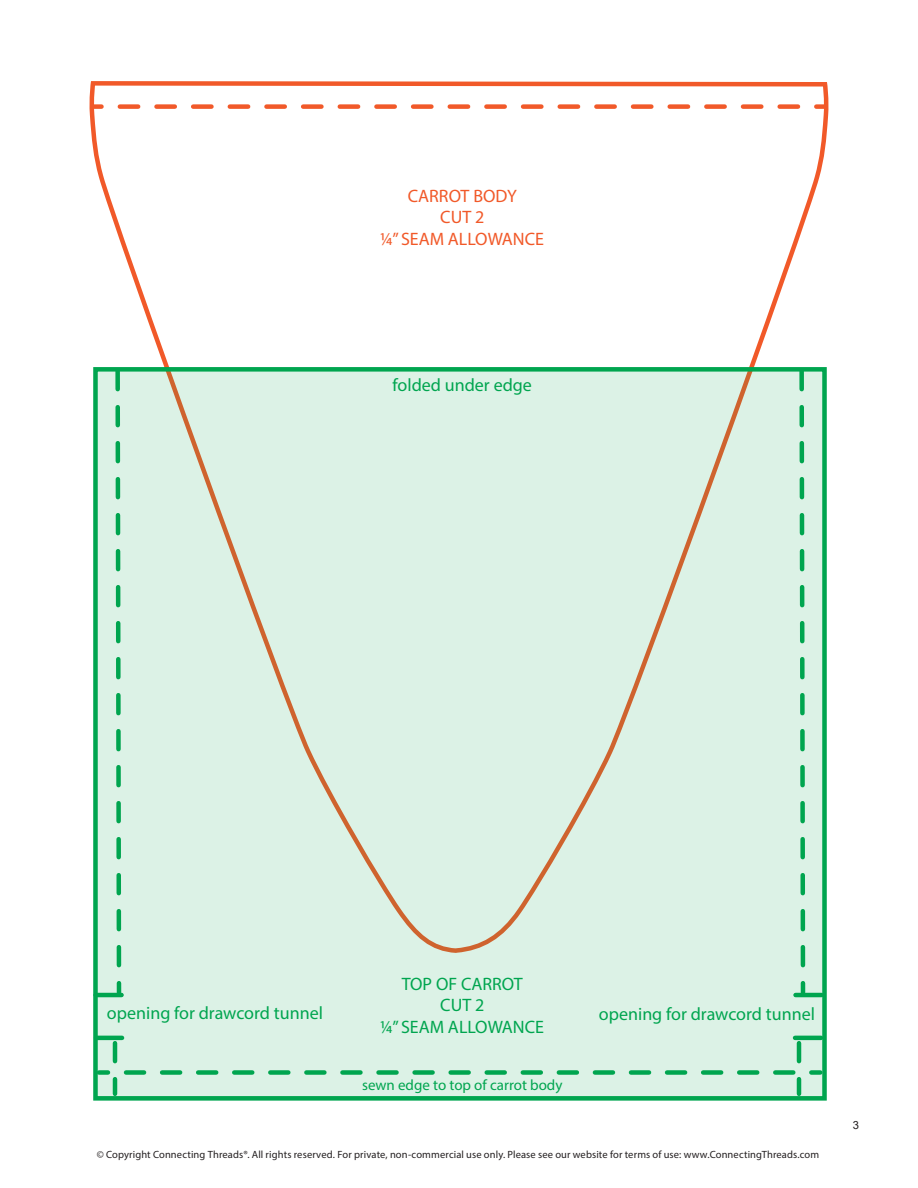
<style>
.page{position:relative;width:918px;height:1188px;background:#fff}
.page>*{position:absolute;margin:0;border:0;box-sizing:border-box;transform-origin:0 0}
.t1{font:18px/21.6px "Myriad Pro";color:#00a54f;text-align:center}
.t2{font:18px/21.6px "Myriad Pro";color:#f15929;text-align:center}
.t3{font:15px "Myriad Pro";color:#00a54f}
.t4{font:11.25px "Arial";color:#231f20}
.t5{font:10.5px "Myriad Pro";letter-spacing:.01em;color:#231f20}
</style>
<div class="page">
<svg style="left:89px;top:83px;width:740px;height:284px"></svg>
<div style="left:93px;top:104px;width:9px;height:5px;background:#f15929"></div>
<svg style="left:120px;top:104px;width:687px;height:5px"></svg>
<div style="left:816px;top:104px;width:9px;height:5px;background:#f15929"></div>
<div style="left:93px;top:367px;width:734px;height:734px;background:#dcf2e6"></div>
<div style="left:93px;top:367px;width:734px;height:734px;border:4px solid #00a54f"></div>
<div style="left:99px;top:1070px;width:9px;height:5px;background:#00a54f"></div>
<div style="left:811px;top:1070px;width:9px;height:5px;background:#00a54f"></div>
<hr style="left:96px;top:1036px;width:26px;height:4px;background:#00a54f">
<hr style="left:96px;top:993px;width:26px;height:4px;background:#00a54f">
<hr style="left:795px;top:1036px;width:26px;height:4px;background:#00a54f">
<hr style="left:796px;top:993px;width:26px;height:4px;background:#00a54f">
<svg style="left:113px;top:367px;width:11px;height:630px"></svg>
<svg style="left:113px;top:1043px;width:4px;height:51px"></svg>
<svg style="left:797px;top:367px;width:11px;height:626px"></svg>
<svg style="left:126px;top:1043px;width:676px;height:51px"></svg>
<h1 class="t2" style="left:381px;top:185px;width:165px">CARROT BODY<br>CUT 2<br>1⁄4” SEAM ALLOWANCE</h1>
<h1 class="t1" style="left:393px;top:374px;width:141px">folded under edge</h1>
<h1 class="t1" style="left:381px;top:973px;width:165px">TOP OF CARROT<br>CUT 2<br>1⁄4” SEAM ALLOWANCE</h1>
<h1 class="t1" style="left:107px;top:1002px;width:218px">opening for drawcord tunnel</h1>
<h1 class="t1" style="left:599px;top:1003px;width:217px">opening for drawcord tunnel</h1>
<h2 class="t3" style="left:362px;top:1076px;width:202px">sewn edge to top of carrot body</h2>
<p class="t5" style="left:97px;top:1148px;width:724px">© Copyright Connecting Threads®. All rights reserved. For private, non-commercial use only. Please see our website for terms of use: www.ConnectingThreads.com</p>
<p class="t4" style="left:853px;top:1117px;width:8px">3</p>
</div>
